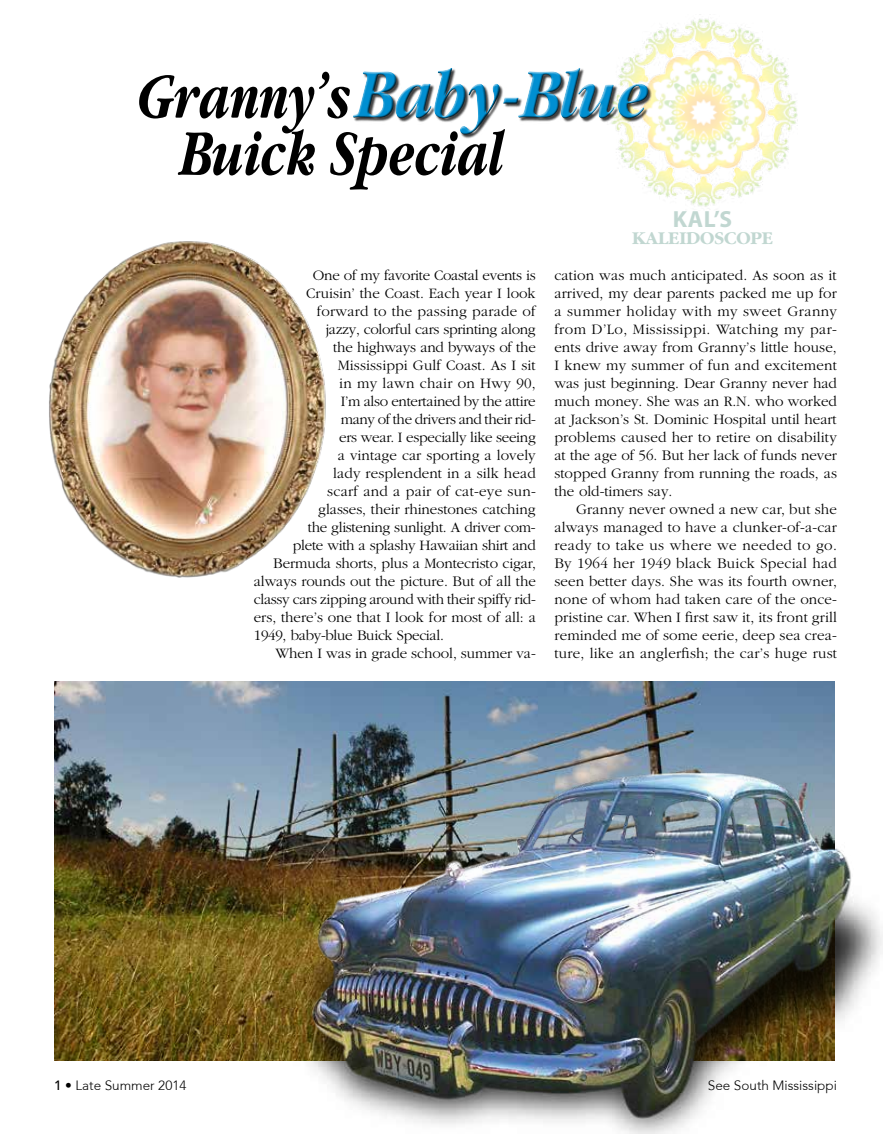
<style>
.page{position:relative;width:891px;height:1134px;background:#fff}
.page>*{position:absolute;margin:0;border:0;box-sizing:border-box;transform-origin:0 0}
.t1{font:italic 700 73.5px "Garamond";letter-spacing:-.005em;color:#008fd1;scale:.85 1}
.t2{font:italic 700 67.5px "Garamond";letter-spacing:-.005em;color:#000;scale:.75 1}
.t3{font:700 23.4px "Myriad Pro";color:#c1d7d1}
.t4{font:700 18.75px "Garamond";letter-spacing:-.005em;color:#c1d7d1}
.t5{font:300 15px/18px "Garamond";letter-spacing:-.005em;color:#000;text-align:justify}
.t6{font:300 15px "Garamond";letter-spacing:.015em;color:#000}
.t7{font:300 15px "Garamond";letter-spacing:-.025em;color:#000}
.t8{font:300 13.5px "Avenir 35";color:#000}
.s1{font-size:67.5px;color:#000}
.s2{font-family:"Avenir 65";font-weight:500}
</style>
<div class="page">
<img style="left:49px;top:241px;width:277px;height:337px">
<img style="left:618px;top:18px;width:180px;height:189px">
<img style="left:54px;top:681px;width:221px;height:379px">
<img style="left:275px;top:681px;width:608px;height:453px">
<div style="left:353px;top:68px;width:299px;height:71px;background:#000;opacity:.75"></div>
<div style="left:351px;top:67px;width:299px;height:70px;background:#000;opacity:.75"></div>
<h1 class="t1" style="left:140px;top:54px;width:605px"><span class="s1">Granny’s</span>Baby-Blue</h1>
<h2 class="t2" style="left:182px;top:117px;width:432px">Buick Special</h2>
<p class="t5" style="left:313px;top:266px;width:224px">One of my favorite Coastal events is</p>
<p class="t5" style="left:306px;top:284px;width:231px">Cruisin’ the Coast. Each year I look</p>
<p class="t6" style="left:317px;top:303px;width:220px">forward to the passing parade of</p>
<p class="t5" style="left:326px;top:320px;width:211px">jazzy, colorful cars sprinting along</p>
<p class="t5" style="left:333px;top:338px;width:204px">the highways and byways of the</p>
<p class="t5" style="left:338px;top:356px;width:199px">Mississippi Gulf Coast. As I sit</p>
<p class="t6" style="left:339px;top:375px;width:198px">in my lawn chair on Hwy 90,</p>
<p class="t5" style="left:341px;top:392px;width:196px">I’m also entertained by the attire</p>
<p class="t7" style="left:341px;top:411px;width:197px">many of the drivers and their rid-</p>
<p class="t5" style="left:339px;top:428px;width:198px">ers wear. I especially like seeing</p>
<p class="t5" style="left:338px;top:446px;width:200px">a vintage car sporting a lovely</p>
<p class="t5" style="left:333px;top:464px;width:204px">lady resplendent in a silk head</p>
<p class="t6" style="left:327px;top:483px;width:210px">scarf and a pair of cat-eye sun-</p>
<p class="t5" style="left:318px;top:500px;width:219px">glasses, their rhinestones catching</p>
<p class="t5" style="left:308px;top:518px;width:229px">the glistening sunlight. A driver com-</p>
<p class="t5" style="left:293px;top:536px;width:244px">plete with a splashy Hawaiian shirt and</p>
<p class="t5" style="left:273px;top:554px;width:264px">Bermuda shorts, plus a Montecristo cigar,</p>
<p class="t5" style="left:254px;top:572px;width:284px">always rounds out the picture. But of all the</p>
<p class="t5" style="left:254px;top:590px;width:284px">classy cars zipping around with their spiffy rid-</p>
<p class="t5" style="left:254px;top:608px;width:284px">ers, there’s one that I look for most of all: a</p>
<p class="t5" style="left:254px;top:626px;width:192px">1949, baby-blue Buick Special.</p>
<p class="t5" style="left:275px;top:644px;width:262px">When I was in grade school, summer va-</p>
<h3 class="t3" style="left:673px;top:204px;width:61px">KAL’S</h3>
<p class="t4" style="left:632px;top:228px;width:142px">KALEIDOSCOPE</p>
<p class="t5" style="left:554px;top:266px;width:284px">cation was much anticipated. As soon as it arrived, my dear parents packed me up for a summer holiday with my sweet Granny from D’Lo, Mississippi. Watching my par&shy;ents drive away from Granny’s little house, I knew my summer of fun and excitement was just beginning. Dear Granny never had much money. She was an R.N. who worked at Jackson’s St. Dominic Hospital until heart problems caused her to retire on disability at the age of 56. But her lack of funds never stopped Granny from running the roads, as the old-timers say.</p>
<p class="t5" style="left:554px;top:500px;width:284px;text-indent:22px">Granny never owned a new car, but she always managed to have a clunker-of-a-car ready to take us where we needed to go.<br>By 1964 her 1949 black Buick Special had seen better days. She was its fourth owner, none of whom had taken care of the once&shy;pristine car. When I first saw it, its front grill reminded me of some eerie, deep sea crea&shy;ture, like an anglerfish; the car’s huge rust</p>
<p class="t8" style="left:54px;top:1078px;width:134px"><span class="s2">1</span> • Late Summer 2014</p>
<p class="t8" style="left:708px;top:1078px;width:131px">See South Mississippi</p>
</div>
